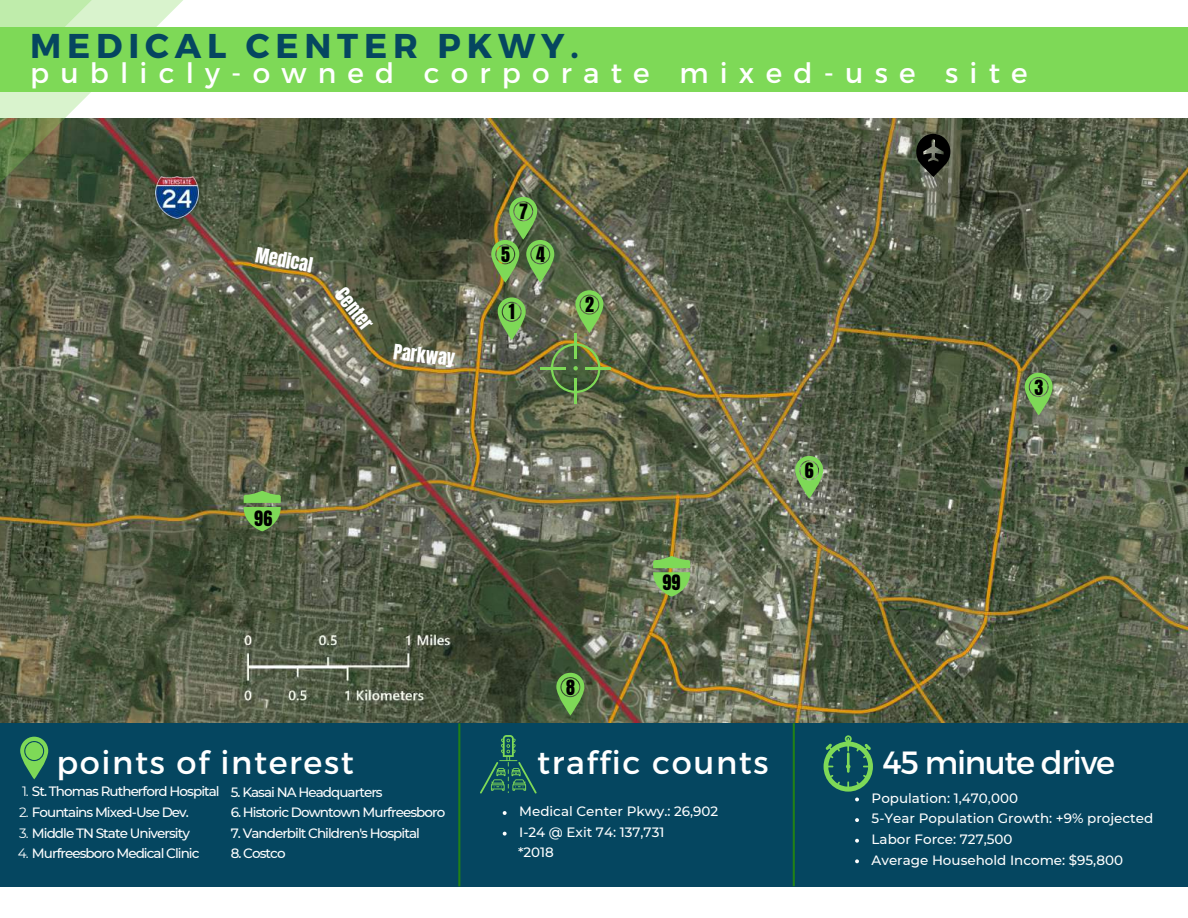
<style>
.page{position:relative;width:1188px;height:918px;background:#fff}
.page>*{position:absolute;margin:0;border:0;box-sizing:border-box;transform-origin:0 0}
.t1{font:700 34.35px "Montserrat";letter-spacing:.17em;color:#054660}
.t2{font:32.1px "Montserrat";letter-spacing:.05em;color:#fff}
.t3{font:32.1px "Montserrat";letter-spacing:-.04em;color:#fff}
.t4{font:28.05px "Montserrat";letter-spacing:.4em;color:#fff}
.t5{font:18px "Anton";color:#fff}
.t6{font:18px "Anton";color:#000}
.t7{font:500 13.5px "Montserrat";letter-spacing:-.07em;color:#fff}
.t8{font:500 13.5px/20.5px "Montserrat";color:#fff}
.s1{font-weight:400}
</style>
<div class="page">
<div style="left:0;top:27px;width:1188px;height:64px;background:#7ed957"></div>
<img style="left:0;top:119px;width:1188px;height:604px">
<svg style="left:0;top:0;width:198px;height:259px"></svg>
<svg style="left:0;top:0;width:108px;height:168px"></svg>
<svg style="left:498px;top:297px;width:28px;height:43px"></svg>
<div style="left:503px;top:303px;width:18px;height:18px;background:#7ed957;border-radius:50%"></div>
<svg style="left:575px;top:290px;width:28px;height:43px"></svg>
<div style="left:581px;top:296px;width:17px;height:18px;background:#7ed957;border-radius:50%"></div>
<svg style="left:1025px;top:373px;width:28px;height:42px"></svg>
<div style="left:1030px;top:378px;width:18px;height:18px;background:#7ed957;border-radius:50%"></div>
<img style="left:491px;top:197px;width:63px;height:86px">
<div style="left:514px;top:202px;width:18px;height:18px;background:#7ed957;border-radius:50%"></div>
<svg style="left:795px;top:456px;width:28px;height:43px"></svg>
<div style="left:800px;top:461px;width:18px;height:18px;background:#7ed957;border-radius:50%"></div>
<svg style="left:556px;top:673px;width:28px;height:42px"></svg>
<div style="left:562px;top:678px;width:17px;height:18px;background:#7ed957;border-radius:50%"></div>
<hr style="left:540px;top:367px;width:25px;height:2px;background:#7ed957">
<svg style="left:551px;top:343px;width:49px;height:50px;background:#5b7341"></svg>
<hr style="left:585px;top:367px;width:25px;height:2px;background:#7ed957">
<hr style="left:574px;top:378px;width:3px;height:25px;background:#7ed957">
<hr style="left:575px;top:333px;width:2px;height:25px;background:#7ed957">
<img style="left:156px;top:176px;width:42px;height:43px">
<div style="left:0;top:723px;width:1188px;height:163px;background:#054660"></div>
<svg style="left:480px;top:735px;width:57px;height:59px"></svg>
<svg style="left:20px;top:737px;width:28px;height:42px"></svg>
<div style="left:25px;top:742px;width:18px;height:18px;background:#7ed957;border-radius:50%"></div>
<svg style="left:824px;top:735px;width:49px;height:57px"></svg>
<svg style="left:458px;top:723px;width:2px;height:163px"></svg>
<svg style="left:793px;top:723px;width:2px;height:163px"></svg>
<svg style="left:503px;top:811px;width:4px;height:4px"></svg>
<svg style="left:503px;top:832px;width:4px;height:4px"></svg>
<svg style="left:244px;top:491px;width:37px;height:40px"></svg>
<svg style="left:653px;top:556px;width:37px;height:41px;background:#7eba5b"></svg>
<svg style="left:916px;top:134px;width:34px;height:43px"></svg>
<svg style="left:855px;top:798px;width:4px;height:3px"></svg>
<svg style="left:855px;top:818px;width:4px;height:4px"></svg>
<svg style="left:855px;top:839px;width:4px;height:4px"></svg>
<svg style="left:855px;top:859px;width:4px;height:4px"></svg>
<h1 class="t1" style="left:30px;top:24px;width:550px">MEDICAL CENTER PKWY.</h1>
<h3 class="t4" style="left:30px;top:55px;width:999px">publicly-owned corporate mixed-use site</h3>
<h3 class="t5" style="left:259px;top:242px;width:59px;rotate:11deg">Medical</h3>
<h3 class="t5" style="left:350px;top:283px;width:48px;rotate:52deg">Center</h3>
<h3 class="t5" style="left:395px;top:338px;width:63px;rotate:7deg">Parkway</h3>
<h3 class="t6" style="left:254px;top:506px;width:19px">96</h3>
<h2 class="t2" style="left:56px;top:742px;width:299px">points of interest</h2>
<p class="t7" style="left:22px;top:783px;width:199px"><span class="s1">1.</span> St. Thomas Rutherford Hospital</p>
<p class="t7" style="left:19px;top:804px;width:171px"><span class="s1">2.</span> Fountains Mixed-Use Dev.</p>
<p class="t7" style="left:19px;top:824px;width:172px"><span class="s1">3.</span> Middle TN State University</p>
<p class="t7" style="left:18px;top:845px;width:183px"><span class="s1">4.</span> Murfreesboro Medical Clinic</p>
<p class="t7" style="left:231px;top:784px;width:153px">5. Kasai NA Headquarters</p>
<p class="t7" style="left:231px;top:804px;width:216px">6. Historic Downtown Murfreesboro</p>
<p class="t7" style="left:231px;top:825px;width:191px">7. Vanderbilt Children's Hospital</p>
<p class="t7" style="left:231px;top:845px;width:56px">8. Costco</p>
<h3 class="t6" style="left:519px;top:199px;width:10px">7</h3>
<h3 class="t6" style="left:501px;top:242px;width:10px">5</h3>
<h3 class="t6" style="left:536px;top:242px;width:10px">4</h3>
<h3 class="t6" style="left:509px;top:298px;width:7px">1</h3>
<h3 class="t6" style="left:585px;top:292px;width:10px">2</h3>
<h3 class="t6" style="left:805px;top:458px;width:10px">6</h3>
<h3 class="t6" style="left:566px;top:674px;width:10px">8</h3>
<h3 class="t6" style="left:662px;top:570px;width:20px">99</h3>
<h2 class="t2" style="left:537px;top:742px;width:233px">traffic counts</h2>
<p class="t8" style="left:518px;top:801px;width:202px">Medical Center Pkwy.: 26,902<br>I-24 @ Exit 74: 137,731<br>*2018</p>
<h3 class="t6" style="left:1034px;top:374px;width:10px">3</h3>
<h2 class="t3" style="left:883px;top:742px;width:234px">45 minute drive</h2>
<p class="t8" style="left:872px;top:788px;width:283px">Population: 1,470,000<br>5-Year Population Growth: +9% projected<br>Labor Force: 727,500<br>Average Household Income: $95,800</p>
</div>
